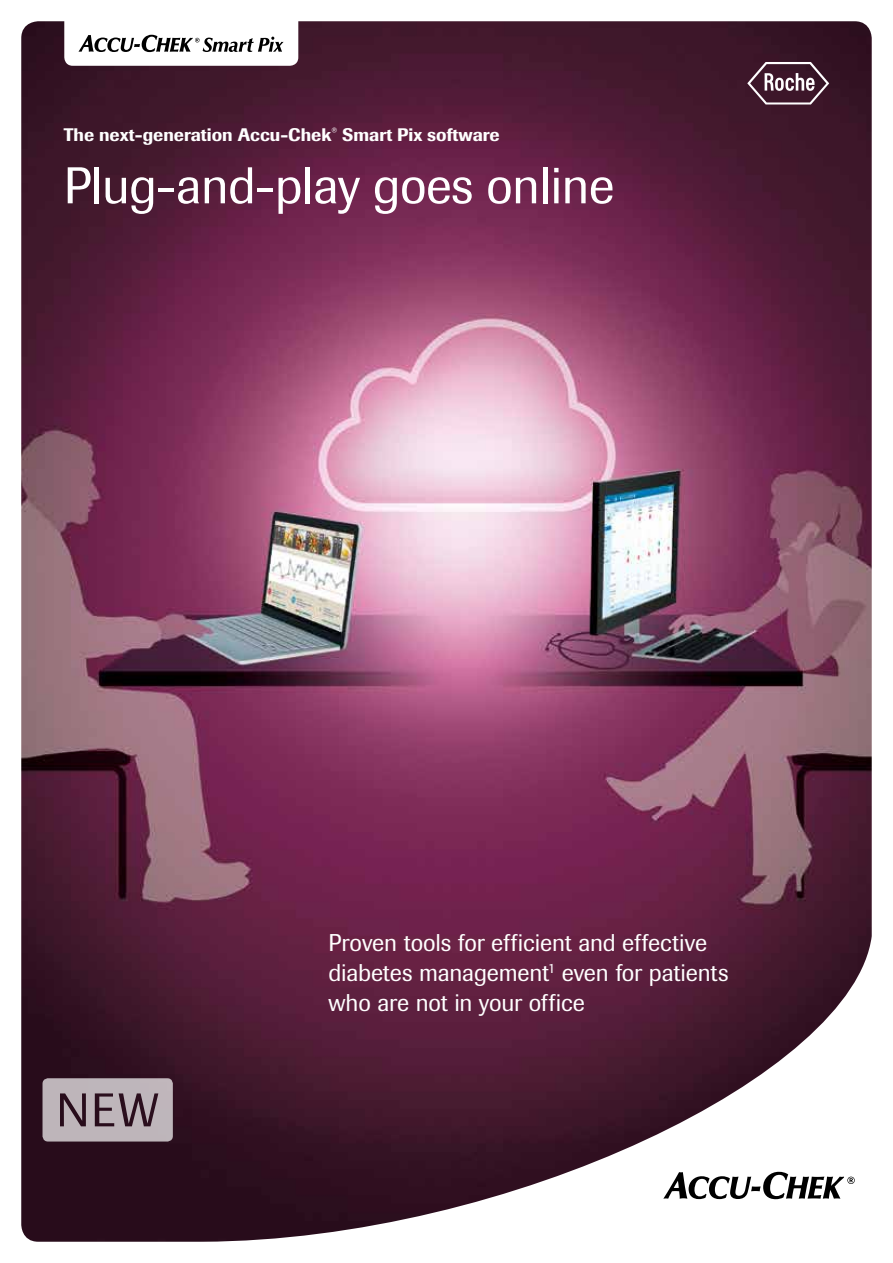
<style>
.page{position:relative;width:893px;height:1263px;background:#fff}
.page>*{position:absolute;margin:0;border:0;box-sizing:border-box;transform-origin:0 0}
.t1{font:51px "Imago Pro";letter-spacing:-.01em;color:#fff}
.t2{font:24px/30px "Imago Pro";letter-spacing:-.005em;color:#fff}
.t3{font:500 18px "Imago Pro";color:#fff}
</style>
<div class="page">
<img style="left:21px;top:21px;width:851px;height:1221px">
<svg style="left:43px;top:1078px;width:130px;height:63px"></svg>
<svg style="left:64px;top:21px;width:234px;height:45px"></svg>
<svg style="left:747px;top:62px;width:82px;height:42px"></svg>
<svg style="left:663px;top:1172px;width:192px;height:27px"></svg>
<p class="t3" style="left:64px;top:123px;width:437px">The next-generation Accu-Chek<sup>T</sup> Smart Pix software</p>
<h1 class="t1" style="left:64px;top:152px;width:552px">Plug-and-play goes online</h1>
<p class="t2" style="left:328px;top:927px;width:402px">Proven tools for efficient and effective diabetes management<sup>1</sup> even for patients who are not in your office</p>
</div>
